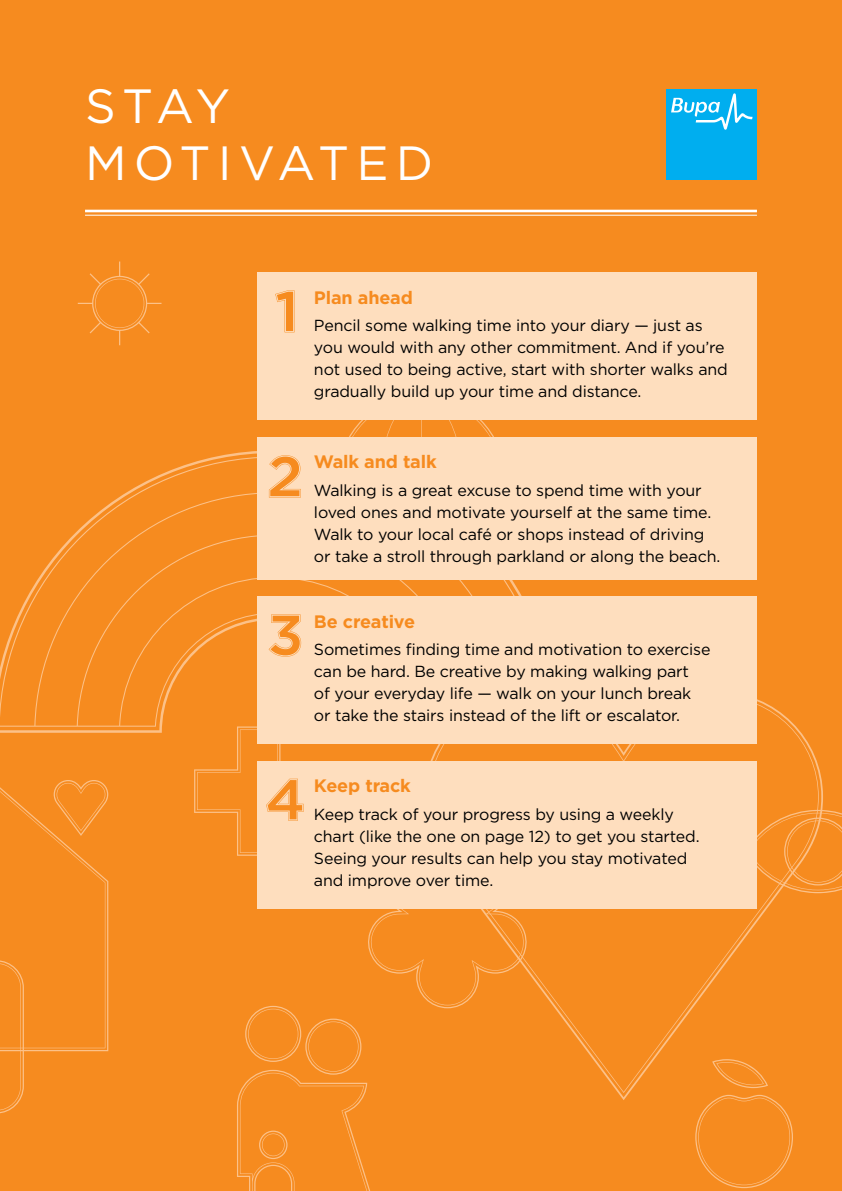
<style>
.page{position:relative;width:842px;height:1191px;background:#f68b1f}
.page>*{position:absolute;margin:0;border:0;box-sizing:border-box;transform-origin:0 0}
.t1{font:48px/56px "Gotham";letter-spacing:.135em;color:#fff}
.t2{font:700 18px "Gotham";letter-spacing:-.01em;color:#f68b1f}
.t3{font:16px/22px "Gotham";letter-spacing:-.01em;color:#000}
</style>
<div class="page">
<svg style="left:530px;top:699px;width:293px;height:401px"></svg>
<svg style="left:757px;top:810px;width:85px;height:83px"></svg>
<svg style="left:695px;top:1059px;width:98px;height:129px"></svg>
<svg style="left:349px;top:420px;width:145px;height:17px"></svg>
<svg style="left:78px;top:261px;width:84px;height:84px"></svg>
<svg style="left:0;top:780px;width:108px;height:334px"></svg>
<svg style="left:0;top:451px;width:557px;height:282px"></svg>
<hr style="left:85px;top:210px;width:672px;height:2px;background:#fff">
<hr style="left:85px;top:215px;width:672px;height:1px;background:#fff">
<div style="left:257px;top:272px;width:500px;height:148px;background:#fedebe"></div>
<div style="left:257px;top:437px;width:500px;height:142px;background:#fedebe"></div>
<div style="left:257px;top:596px;width:500px;height:148px;background:#fedebe"></div>
<div style="left:257px;top:761px;width:500px;height:147px;background:#fedebe"></div>
<svg style="left:275px;top:290px;width:20px;height:42px"></svg>
<svg style="left:269px;top:455px;width:32px;height:42px"></svg>
<svg style="left:269px;top:614px;width:32px;height:42px"></svg>
<svg style="left:194px;top:726px;width:336px;height:465px"></svg>
<div style="left:667px;top:89px;width:90px;height:90px;background:#00aeef"></div>
<svg style="left:671px;top:93px;width:81px;height:37px"></svg>
<h1 class="t1" style="left:85px;top:78px;width:350px">STAY<br>MOTIVATED</h1>
<p class="t2" style="left:314px;top:287px;width:100px">Plan ahead</p>
<p class="t3" style="left:314px;top:314px;width:415px">Pencil some walking time into your diary — just as you would with any other commitment. And if you’re not used to being active, start with shorter walks and gradually build up your time and distance.</p>
<p class="t2" style="left:314px;top:452px;width:124px">Walk and talk</p>
<p class="t3" style="left:314px;top:479px;width:408px">Walking is a great excuse to spend time with your loved ones and motivate yourself at the same time.<br>Walk to your local café or shops instead of driving or take a stroll through parkland or along the beach.</p>
<p class="t2" style="left:314px;top:611px;width:103px">Be creative</p>
<p class="t3" style="left:314px;top:638px;width:398px">Sometimes finding time and motivation to exercise can be hard. Be creative by making walking part<br>of your everyday life — walk on your lunch break or take the stairs instead of the lift or escalator.</p>
<p class="t2" style="left:314px;top:775px;width:98px">Keep track</p>
<p class="t3" style="left:314px;top:803px;width:387px">Keep track of your progress by using a weekly chart (like the one on page 12) to get you started.<br>Seeing your results can help you stay motivated and improve over time.</p>
</div>
